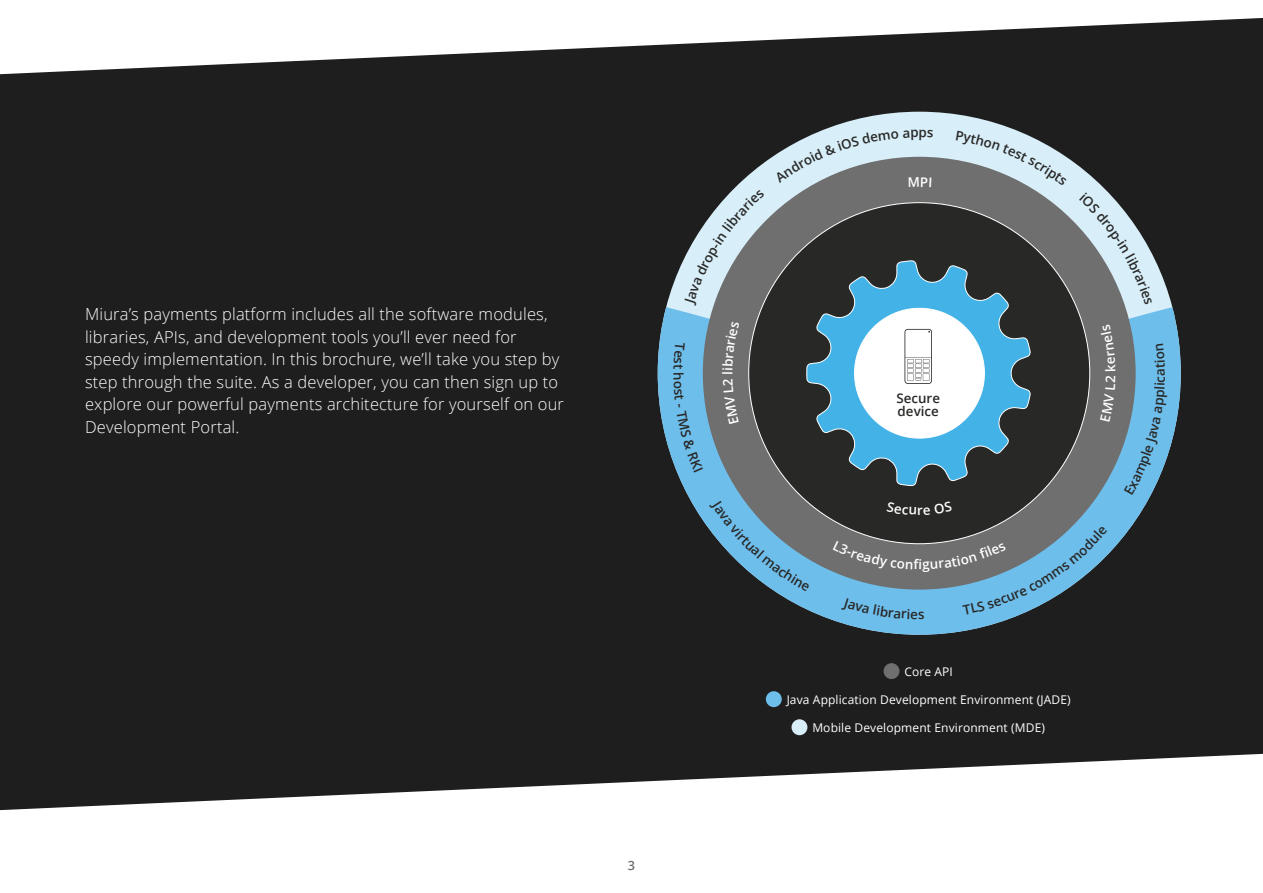
<style>
.page{position:relative;width:1263px;height:893px;background:#1e1e1e}
.page>*{position:absolute;margin:0;border:0;box-sizing:border-box;transform-origin:0 0}
.t1{font:300 16.5px/22.5px "Open Sans";letter-spacing:.01em;color:#fff}
.t2{font:600 13.35px/13.4px "Open Sans";color:#282827}
.t3{font:600 12.75px "Open Sans";color:#706f6f}
.t4{font:12px "Open Sans";letter-spacing:.01em;color:#fff}
</style>
<div class="page">
<svg style="left:0;top:0;width:1263px;height:74px;fill:#fff"></svg>
<svg style="left:0;top:754px;width:1263px;height:139px;fill:#fff"></svg>
<div style="left:658px;top:112px;width:523px;height:523px;background:#d8eef8;border-radius:50%"></div>
<svg style="left:658px;top:307px;width:523px;height:328px"></svg>
<div style="left:703px;top:157px;width:433px;height:433px;background:#706f6f;border-radius:50%"></div>
<div style="left:749px;top:203px;width:341px;height:341px;background:#282827;border-radius:50%"></div>
<svg style="left:806px;top:260px;width:224px;height:226px"></svg>
<svg style="left:904px;top:329px;width:28px;height:55px;background:#dedede"></svg>
<div style="left:883px;top:663px;width:16px;height:16px;background:#706f6f;border-radius:50%"></div>
<div style="left:766px;top:691px;width:16px;height:16px;background:#6dbeeb;border-radius:50%"></div>
<div style="left:791px;top:719px;width:16px;height:16px;background:#d8eef8;border-radius:50%"></div>
<svg style="left:1124px;top:344px;width:43px;height:151px"></svg>
<svg style="left:833px;top:526px;width:274px;height:93px"></svg>
<svg style="left:709px;top:499px;width:101px;height:93px"></svg>
<div style="left:673px;top:342px;width:30px;height:130px;background:#6ebeeb"></div>
<svg style="left:1079px;top:192px;width:73px;height:113px"></svg>
<svg style="left:774px;top:130px;width:159px;height:57px"></svg>
<svg style="left:957px;top:131px;width:110px;height:55px"></svg>
<svg style="left:684px;top:190px;width:80px;height:116px"></svg>
<p class="t1" style="left:85px;top:302px;width:480px">Miura’s payments platform includes all the software modules, libraries, APIs, and development tools you’ll ever need for speedy implementation. In this brochure, we’ll take you step by step through the suite. As a developer, you can then sign up to explore our powerful payments architecture for yourself on our Development Portal.</p>
<p class="t3" style="left:628px;top:857px;width:9px">3</p>
<p class="t2" style="left:896px;top:391px;width:45px">Secure device</p>
<p class="t4" style="left:904px;top:663px;width:50px">Core API</p>
<p class="t4" style="left:787px;top:691px;width:285px">Java Application Development Environment (JADE)</p>
<p class="t4" style="left:812px;top:719px;width:234px">Mobile Development Environment (MDE)</p>
</div>
